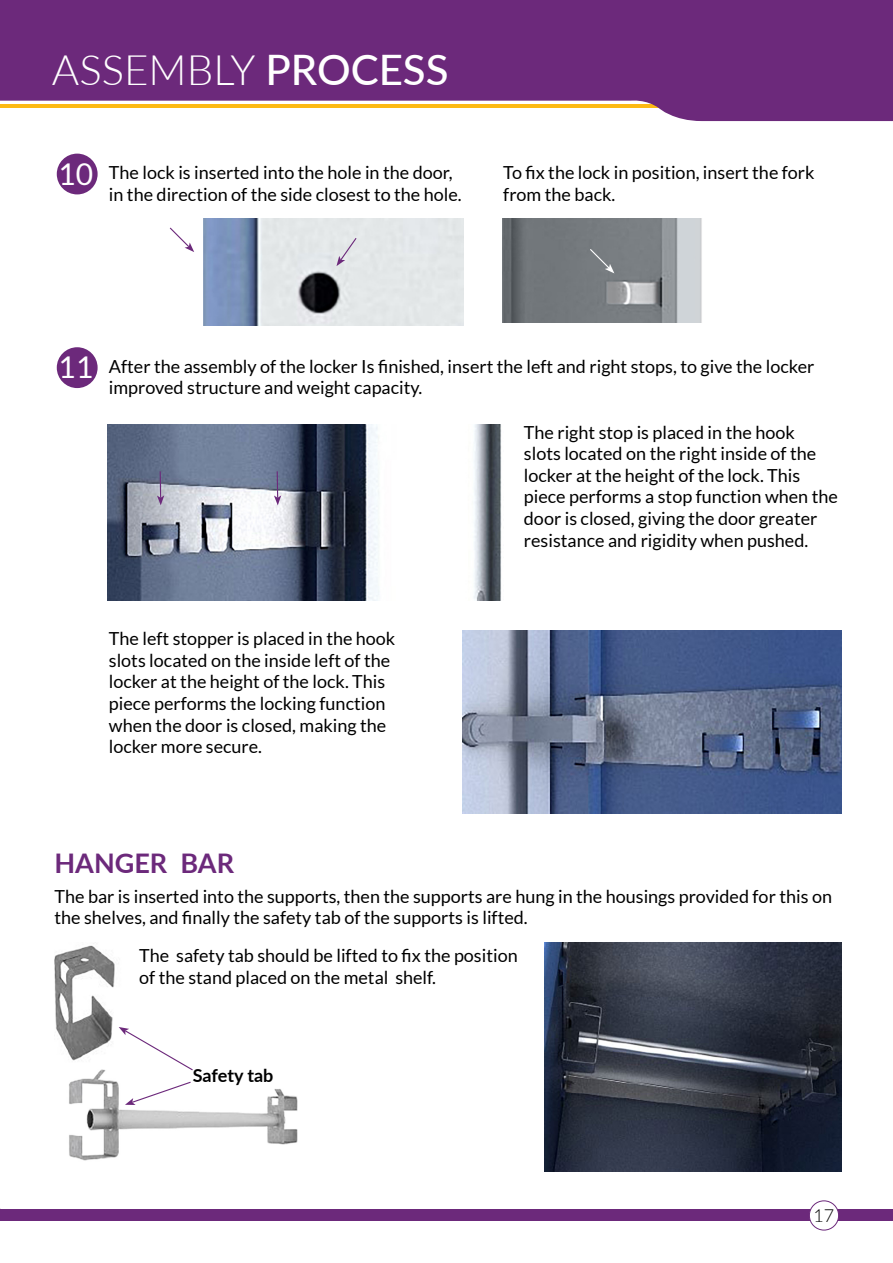
<style>
.page{position:relative;width:893px;height:1263px;background:#fff}
.page>*{position:absolute;margin:0;border:0;box-sizing:border-box;transform-origin:0 0}
.t1{font:300 42px "Lato";color:#fff}
.t2{font:30px "Lato";color:#fff}
.t3{font:700 27px "Lato";color:#6c297b}
.t4{font:18px/21.6px "Lato";color:#000}
.t5{font:700 18px "Lato";letter-spacing:-.005em;color:#000}
.t6{font:300 18px "Lato";color:#000}
.s1{font-weight:500}
</style>
<div class="page">
<div style="left:57px;top:154px;width:41px;height:40px;background:#6c297b;border-radius:50%"></div>
<div style="left:57px;top:347px;width:41px;height:41px;background:#6c297b;border-radius:50%"></div>
<img style="left:204px;top:218px;width:260px;height:107px">
<img style="left:502px;top:218px;width:200px;height:104px">
<svg style="left:169px;top:227px;width:25px;height:25px"></svg>
<svg style="left:589px;top:248px;width:25px;height:25px"></svg>
<svg style="left:336px;top:237px;width:22px;height:29px"></svg>
<img style="left:462px;top:631px;width:380px;height:182px">
<img style="left:55px;top:945px;width:64px;height:116px">
<img style="left:69px;top:1069px;width:229px;height:92px">
<svg style="left:119px;top:1027px;width:75px;height:44px"></svg>
<svg style="left:125px;top:1081px;width:67px;height:24px"></svg>
<img style="left:545px;top:942px;width:296px;height:230px">
<svg style="left:0;top:0;width:893px;height:121px;background:#7e4285"></svg>
<div style="left:0;top:1209px;width:893px;height:11px;background:#6c297b"></div>
<div style="left:809px;top:1201px;width:30px;height:29px;background:#fff;border-radius:50%"></div>
<div style="left:809px;top:1200px;width:30px;height:30px;border:1px solid #6c297b;border-radius:50%"></div>
<img style="left:107px;top:424px;width:395px;height:177px">
<svg style="left:157px;top:471px;width:7px;height:34px"></svg>
<svg style="left:274px;top:471px;width:7px;height:34px"></svg>
<h1 class="t1" style="left:52px;top:41px;width:398px">ASSEMBLY <span class="s1">PROCESS</span></h1>
<h2 class="t2" style="left:58px;top:157px;width:36px">10</h2>
<p class="t4" style="left:109px;top:161px;width:354px">The lock is inserted into the hole in the door, in the direction of the side closest to the hole.</p>
<p class="t4" style="left:503px;top:161px;width:313px">To fix the lock in position, insert the fork from the back.</p>
<h2 class="t2" style="left:58px;top:351px;width:36px">11</h2>
<p class="t4" style="left:109px;top:355px;width:707px">After the assembly of the locker Is finished, insert the left and right stops, to give the locker improved structure and weight capacity.</p>
<p class="t4" style="left:524px;top:421px;width:316px">The right stop is placed in the hook<br>slots located on the right inside of the locker at the height of the lock. This piece performs a stop function when the door is closed, giving the door greater resistance and rigidity when pushed.</p>
<p class="t4" style="left:109px;top:628px;width:288px">The left stopper is placed in the hook slots located on the inside left of the locker at the height of the lock. This piece performs the locking function when the door is closed, making the locker more secure.</p>
<h3 class="t3" style="left:55px;top:843px;width:181px">HANGER BAR</h3>
<p class="t4" style="left:55px;top:885px;width:779px">The bar is inserted into the supports, then the supports are hung in the housings provided for this on the shelves, and finally the safety tab of the supports is lifted.</p>
<p class="t4" style="left:139px;top:944px;width:380px">The safety tab should be lifted to fix the position of the stand placed on the metal shelf.</p>
<p class="t5" style="left:193px;top:1062px;width:82px">Safety tab</p>
<p class="t6" style="left:813px;top:1203px;width:22px">17</p>
</div>
